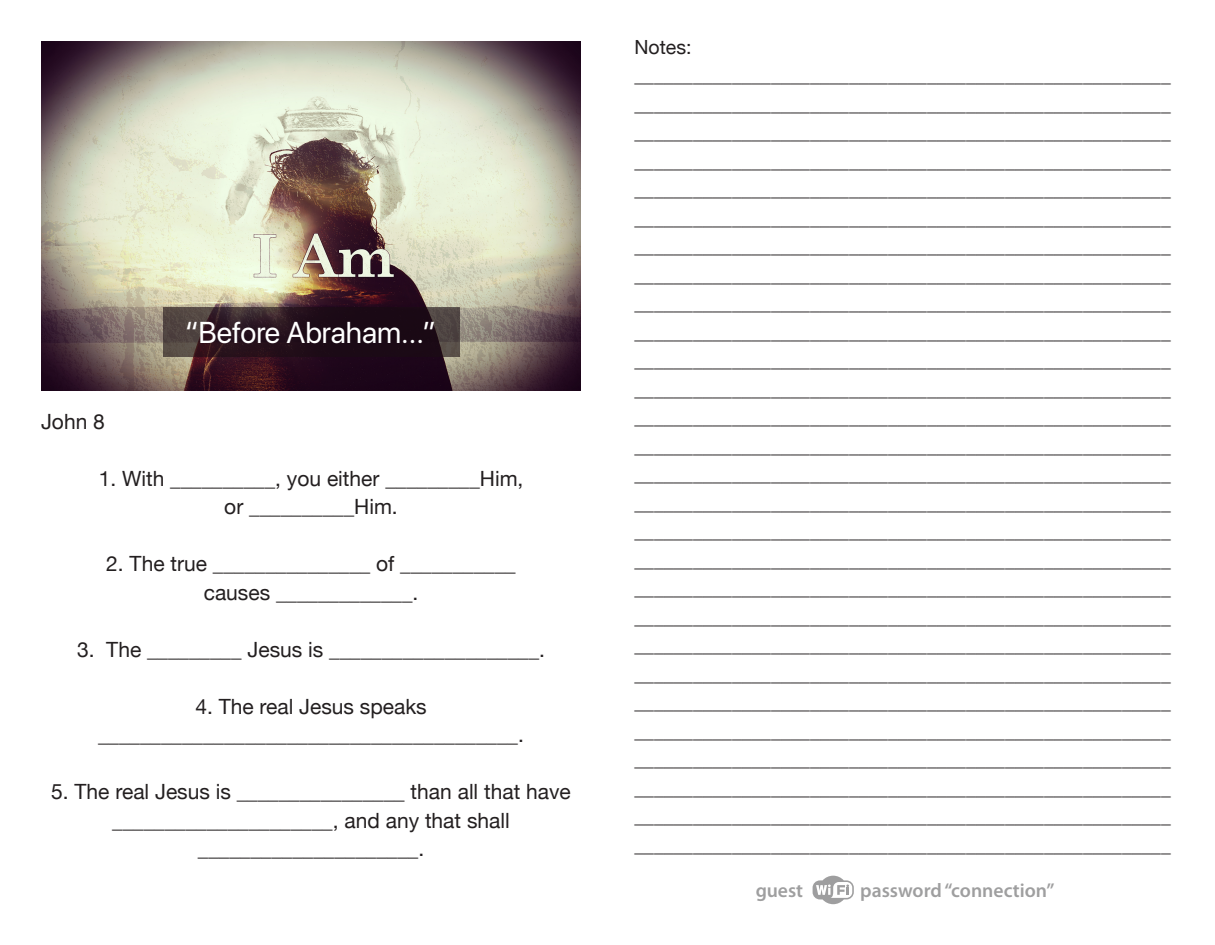
<style>
.page{position:relative;width:1215px;height:945px;background:#fff}
.page>*{position:absolute;margin:0;border:0;box-sizing:border-box;transform-origin:0 0}
.t1{font:30px "SF Pro Display";color:#fff}
.t2{font:21px/28.5px "Helvetica Neue";color:#231f20;text-align:center}
.t3{font:600 19.65px "Myriad Pro";color:#3e3e3f}
.t4{font:19.5px/28.5px "Helvetica Neue";color:#231f20}
</style>
<div class="page">
<img style="left:41px;top:41px;width:540px;height:350px">
<svg style="left:163px;top:308px;width:297px;height:49px"></svg>
<svg style="left:813px;top:876px;width:41px;height:28px"></svg>
<p class="t2" style="left:41px;top:408px;width:65px">John 8</p>
<h1 class="t1" style="left:185px;top:309px;width:252px">“Before Abraham...”</h1>
<p class="t2" style="left:99px;top:465px;width:426px">1. With __________, you either _________Him, or __________Him.</p>
<p class="t2" style="left:106px;top:551px;width:411px">2. The true _______________ of ___________ causes _____________.</p>
<p class="t2" style="left:77px;top:636px;width:469px">3. The _________ Jesus is ____________________.</p>
<p class="t2" style="left:98px;top:693px;width:427px">4. The real Jesus speaks ________________________________________.</p>
<p class="t2" style="left:51px;top:779px;width:521px">5. The real Jesus is ________________ than all that have _____________________, and any that shall _____________________.</p>
<p class="t4" style="left:634px;top:34px;width:538px">Notes: _______________________________________________________ _______________________________________________________ _______________________________________________________ _______________________________________________________ _______________________________________________________ _______________________________________________________ _______________________________________________________ _______________________________________________________ _______________________________________________________ _______________________________________________________ _______________________________________________________ _______________________________________________________ _______________________________________________________ _______________________________________________________ _______________________________________________________ _______________________________________________________ _______________________________________________________ _______________________________________________________ _______________________________________________________ _______________________________________________________ _______________________________________________________ _______________________________________________________ _______________________________________________________ _______________________________________________________ _______________________________________________________ _______________________________________________________ _______________________________________________________ _______________________________________________________</p>
<p class="t3" style="left:755px;top:878px;width:49px">guest</p>
<p class="t3" style="left:860px;top:878px;width:196px">password “connection”</p>
</div>
